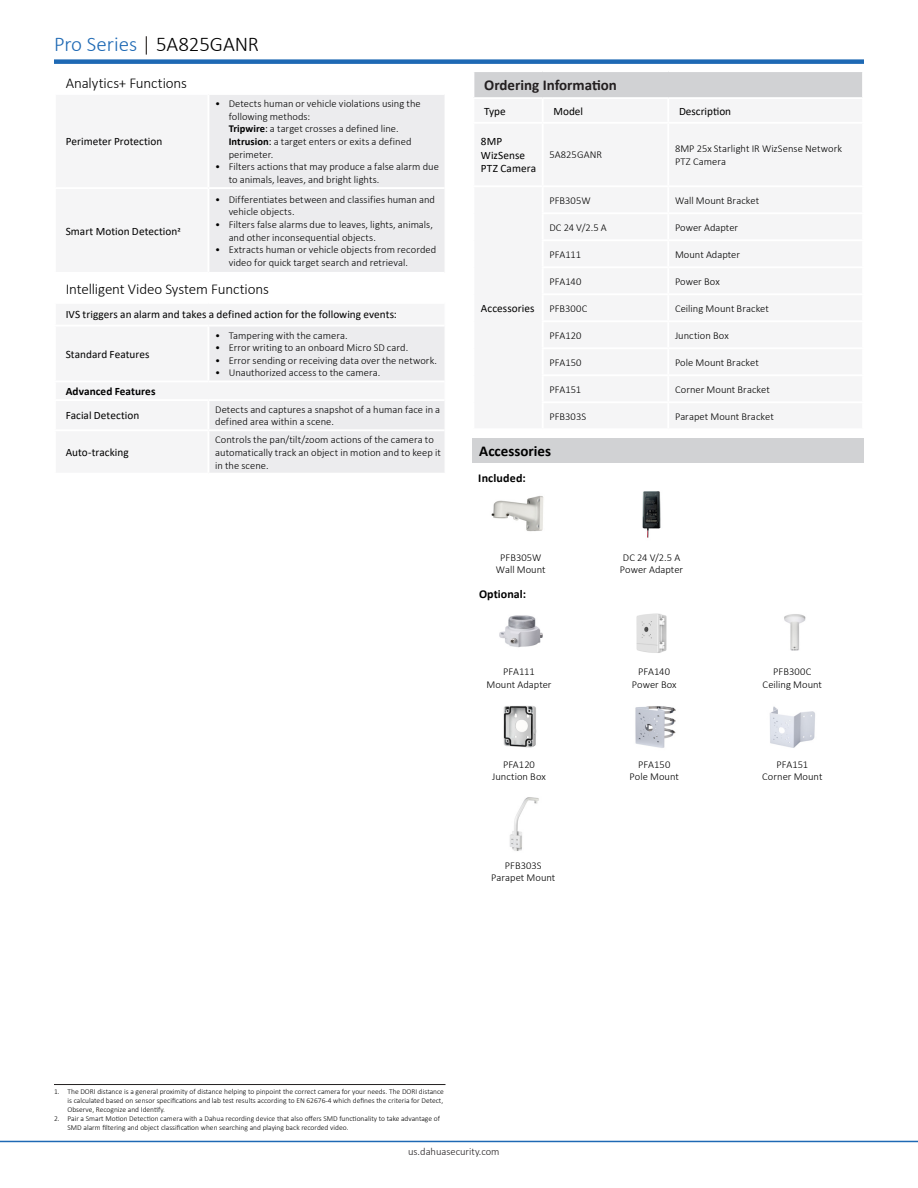
<style>
.page{position:relative;width:918px;height:1188px;background:#fff}
.page>*{position:absolute;margin:0;border:0;box-sizing:border-box;transform-origin:0 0}
.t1{font:300 21px "Calibri";letter-spacing:-.005em;color:#1e69b4}
.表格内标题{font:300 15px "Calibri";letter-spacing:-.01em;color:#000}
.t2{font:700 15px "Calibri";color:#231f20}
.t3{font:700 15px "Calibri";color:#000}
.表格正文{font:700 12px "Calibri";letter-spacing:.01em;color:#000}
.表格内标题-2{font:11.25px/13.5px "Calibri";letter-spacing:.005em;color:#000}
.表格内标题-3{font:700 11.25px "Calibri";letter-spacing:.005em;color:#000}
.表格正文-2{font:300 10.5px/12.6px "Calibri";letter-spacing:.005em;color:#000}
.t4{font:300 10.5px "Calibri";color:#231f20}
.t5{font:300 7.5px/9px "Calibri";color:#000;text-align:justify}
.s1{color:#1b1513}
.s2{color:#000}
.s3{font-weight:700}
.s4{font-weight:400}
</style>
<div class="page">
<div style="left:54px;top:59px;width:810px;height:5px;background:#1e69b4"></div>
<div style="left:55px;top:94px;width:153px;height:94px;background:#f5f5f6"></div>
<div style="left:208px;top:94px;width:237px;height:94px;background:#ececee"></div>
<svg style="left:209px;top:189px;width:236px;height:284px;fill:#ececee"></svg>
<hr style="left:208px;top:272px;width:237px;height:2px;background:#fff">
<hr style="left:208px;top:302px;width:237px;height:2px;background:#fff">
<hr style="left:208px;top:381px;width:237px;height:1px;background:#fff">
<hr style="left:54px;top:95px;width:2px;height:92px;background:#fff">
<hr style="left:54px;top:93px;width:154px;height:2px;background:#fff">
<hr style="left:208px;top:93px;width:237px;height:2px;background:#fff">
<hr style="left:208px;top:95px;width:1px;height:92px;background:#fff">
<hr style="left:54px;top:187px;width:154px;height:2px;background:#fff">
<hr style="left:208px;top:187px;width:237px;height:2px;background:#fff">
<hr style="left:208px;top:325px;width:237px;height:2px;background:#fff">
<hr style="left:208px;top:399px;width:237px;height:2px;background:#fff">
<hr style="left:208px;top:429px;width:237px;height:2px;background:#fff">
<div style="left:473px;top:71px;width:390px;height:27px;background:#d1d2d4"></div>
<hr style="left:472px;top:70px;width:71px;height:2px;background:#fff">
<hr style="left:472px;top:72px;width:2px;height:25px;background:#fff">
<hr style="left:543px;top:70px;width:125px;height:2px;background:#fff">
<hr style="left:668px;top:70px;width:196px;height:2px;background:#fff">
<hr style="left:862px;top:72px;width:2px;height:25px;background:#fff">
<hr style="left:472px;top:97px;width:71px;height:2px;background:#fff">
<hr style="left:543px;top:97px;width:125px;height:2px;background:#fff">
<hr style="left:668px;top:97px;width:196px;height:2px;background:#fff">
<hr style="left:0;top:1141px;width:918px;height:1px;background:#1e69b4">
<div style="left:472px;top:438px;width:392px;height:25px;background:#d1d2d4"></div>
<img style="left:499px;top:615px;width:44px;height:33px">
<img style="left:503px;top:706px;width:34px;height:42px">
<img style="left:510px;top:797px;width:29px;height:54px">
<img style="left:636px;top:613px;width:31px;height:40px">
<img style="left:635px;top:706px;width:41px;height:42px">
<img style="left:784px;top:614px;width:22px;height:37px">
<img style="left:770px;top:706px;width:45px;height:42px">
<img style="left:491px;top:496px;width:53px;height:36px">
<img style="left:642px;top:491px;width:19px;height:47px">
<hr style="left:54px;top:1084px;width:392px;height:1px;background:#231f20">
<p class="t1" style="left:54px;top:31px;width:207px">Pro Series <span class="s1">|</span> <span class="s2">5A825GANR</span></p>
<p class="表格内标题" style="left:66px;top:74px;width:123px">Analytics+ Functions</p>
<p class="表格内标题-2" style="left:66px;top:134px;width:98px">Perimeter Protection</p>
<p class="表格正文-2" style="left:229px;top:97px;width:194px;text-indent:-14px">• Detects human or vehicle violations using the following methods:</p>
<p class="表格正文-2" style="left:229px;top:122px;width:171px"><span class="s3">Tripwire</span><span class="s4">:</span> a target crosses a defined line.</p>
<p class="表格正文-2" style="left:229px;top:135px;width:184px"><span class="s3">Intrusion</span><span class="s4">:</span> a target enters or exits a defined perimeter.</p>
<p class="表格正文-2" style="left:229px;top:160px;width:212px;text-indent:-14px">• Filters actions that may produce a false alarm due to animals, leaves, and bright lights.</p>
<p class="表格正文-2" style="left:229px;top:193px;width:208px;text-indent:-14px">• Differentiates between and classifies human and vehicle objects.</p>
<p class="表格正文-2" style="left:229px;top:218px;width:206px;text-indent:-14px">• Filters false alarms due to leaves, lights, animals, and other inconsequential objects.</p>
<p class="表格正文-2" style="left:229px;top:243px;width:209px;text-indent:-14px">• Extracts human or vehicle objects from recorded video for quick target search and retrieval.</p>
<p class="表格内标题" style="left:66px;top:279px;width:205px">Intelligent Video System Functions</p>
<p class="表格内标题-2" style="left:66px;top:308px;width:333px">IVS triggers an alarm and takes a defined action for the following events:</p>
<p class="表格内标题-2" style="left:66px;top:347px;width:85px">Standard Features</p>
<p class="表格内标题-2" style="left:66px;top:224px;width:117px">Smart Motion Detection2</p>
<p class="表格正文-2" style="left:215px;top:329px;width:134px">• Tampering with the camera.</p>
<p class="表格正文-2" style="left:215px;top:341px;width:195px">• Error writing to an onboard Micro SD card.</p>
<p class="表格正文-2" style="left:215px;top:354px;width:223px">• Error sending or receiving data over the network.</p>
<p class="表格正文-2" style="left:215px;top:366px;width:167px">• Unauthorized access to the camera.</p>
<p class="表格内标题-3" style="left:66px;top:383px;width:91px">Advanced Features</p>
<p class="表格内标题-2" style="left:66px;top:409px;width:75px">Facial Detection</p>
<p class="表格正文-2" style="left:215px;top:403px;width:227px">Detects and captures a snapshot of a human face in a defined area within a scene.</p>
<p class="表格内标题-2" style="left:66px;top:445px;width:65px">Auto-tracking</p>
<p class="表格正文-2" style="left:215px;top:433px;width:227px">Controls the pan/tilt/zoom actions of the camera to automatically track an object in motion and to keep it in the scene.</p>
<p class="t2" style="left:484px;top:75px;width:134px">Ordering Information</p>
<p class="表格内标题-2" style="left:484px;top:104px;width:23px">Type</p>
<p class="表格内标题-2" style="left:554px;top:104px;width:31px">Model</p>
<p class="表格内标题-2" style="left:679px;top:104px;width:54px">Description</p>
<p class="表格内标题-2" style="left:481px;top:134px;width:57px">8MP<br>WizSense<br>PTZ Camera</p>
<p class="表格正文-2" style="left:549px;top:149px;width:54px">5A825GANR</p>
<p class="表格正文-2" style="left:675px;top:142px;width:169px">8MP 25x Starlight IR WizSense Network<br>PTZ Camera</p>
<p class="表格内标题-2" style="left:481px;top:301px;width:55px">Accessories</p>
<p class="表格正文-2" style="left:549px;top:194px;width:43px">PFB305W</p>
<p class="表格正文-2" style="left:675px;top:194px;width:86px">Wall Mount Bracket</p>
<p class="表格正文-2" style="left:549px;top:221px;width:59px">DC 24 V/2.5 A</p>
<p class="表格正文-2" style="left:675px;top:221px;width:65px">Power Adapter</p>
<p class="表格正文-2" style="left:549px;top:248px;width:33px">PFA111</p>
<p class="表格正文-2" style="left:675px;top:248px;width:67px">Mount Adapter</p>
<p class="表格正文-2" style="left:549px;top:275px;width:33px">PFA140</p>
<p class="表格正文-2" style="left:675px;top:275px;width:46px">Power Box</p>
<p class="表格正文-2" style="left:549px;top:302px;width:40px">PFB300C</p>
<p class="表格正文-2" style="left:675px;top:302px;width:95px">Ceiling Mount Bracket</p>
<p class="表格正文-2" style="left:549px;top:329px;width:33px">PFA120</p>
<p class="表格正文-2" style="left:675px;top:329px;width:55px">Junction Box</p>
<p class="表格正文-2" style="left:549px;top:356px;width:34px">PFA150</p>
<p class="表格正文-2" style="left:675px;top:356px;width:85px">Pole Mount Bracket</p>
<p class="表格正文-2" style="left:549px;top:383px;width:33px">PFA151</p>
<p class="表格正文-2" style="left:675px;top:383px;width:96px">Corner Mount Bracket</p>
<p class="表格正文-2" style="left:549px;top:410px;width:38px">PFB303S</p>
<p class="表格正文-2" style="left:675px;top:410px;width:100px">Parapet Mount Bracket</p>
<p class="t3" style="left:479px;top:440px;width:73px">Accessories</p>
<p class="表格正文" style="left:478px;top:469px;width:49px">Included:</p>
<p class="表格正文-2" style="left:500px;top:551px;width:43px">PFB305W</p>
<p class="表格正文-2" style="left:496px;top:564px;width:51px">Wall Mount</p>
<p class="表格正文" style="left:479px;top:585px;width:48px">Optional:</p>
<p class="表格正文-2" style="left:503px;top:665px;width:33px">PFA111</p>
<p class="表格正文-2" style="left:486px;top:678px;width:67px">Mount Adapter</p>
<p class="表格正文-2" style="left:503px;top:758px;width:33px">PFA120</p>
<p class="表格正文-2" style="left:492px;top:770px;width:55px">Junction Box</p>
<p class="表格正文-2" style="left:505px;top:859px;width:38px">PFB303S</p>
<p class="表格正文-2" style="left:491px;top:871px;width:66px">Parapet Mount</p>
<p class="表格正文-2" style="left:623px;top:551px;width:59px">DC 24 V/2.5 A</p>
<p class="表格正文-2" style="left:620px;top:564px;width:65px">Power Adapter</p>
<p class="表格正文-2" style="left:638px;top:665px;width:33px">PFA140</p>
<p class="表格正文-2" style="left:632px;top:678px;width:46px">Power Box</p>
<p class="表格正文-2" style="left:638px;top:758px;width:34px">PFA150</p>
<p class="表格正文-2" style="left:630px;top:770px;width:51px">Pole Mount</p>
<p class="表格正文-2" style="left:773px;top:665px;width:40px">PFB300C</p>
<p class="表格正文-2" style="left:763px;top:678px;width:61px">Ceiling Mount</p>
<p class="表格正文-2" style="left:777px;top:758px;width:33px">PFA151</p>
<p class="表格正文-2" style="left:762px;top:770px;width:62px">Corner Mount</p>
<p class="t5" style="left:68px;top:1087px;width:378px;text-indent:-14px">1. The DORI distance is a general proximity of distance helping to pinpoint the correct camera for your needs. The DORI distance is calculated based on sensor specifications and lab test results according to EN 62676-4 which defines the criteria for Detect, Observe, Recognize and Identify.</p>
<p class="t5" style="left:68px;top:1114px;width:374px;text-indent:-14px">2. Pair a Smart Motion Detection camera with a Dahua recording device that also offers SMD functionality to take advantage of<br>SMD alarm filtering and object classification when searching and playing back recorded video.</p>
<p class="t4" style="left:408px;top:1145px;width:93px">us.dahuasecurity.com</p>
</div>
